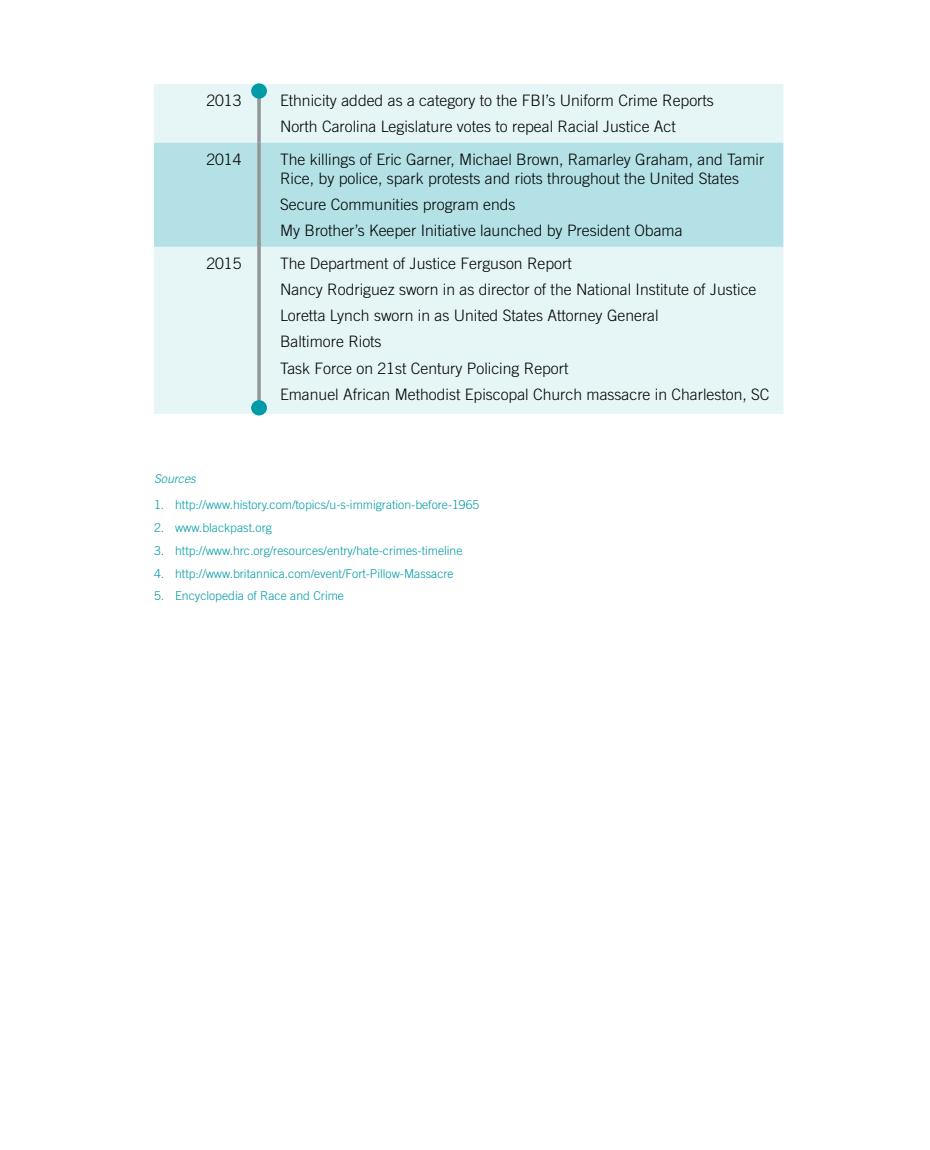
<style>
.page{position:relative;width:930px;height:1150px;background:#fff}
.page>*{position:absolute;margin:0;border:0;box-sizing:border-box;transform-origin:0 0}
.t1{font:300 15.75px/26.2px "Trade Gothic LT Std";color:#000}
.t2{font:300 12.25px "Trade Gothic LT Std";color:#009ba7}
.t3{font:italic 300 12.25px "Trade Gothic LT Std";color:#009ba7}
</style>
<div class="page">
<div style="left:154px;top:84px;width:629px;height:330px;background:#e6f5f6"></div>
<div style="left:154px;top:143px;width:629px;height:104px;background:#b3e1e5"></div>
<svg style="left:257px;top:99px;width:4px;height:44px"></svg>
<svg style="left:257px;top:143px;width:4px;height:104px"></svg>
<svg style="left:257px;top:247px;width:4px;height:153px"></svg>
<div style="left:251px;top:83px;width:16px;height:16px;background:#009ba7;border-radius:50%"></div>
<div style="left:251px;top:400px;width:16px;height:15px;background:#009ba7;border-radius:50%"></div>
<p class="t1" style="left:206px;top:87px;width:37px">2013</p>
<p class="t1" style="left:280px;top:87px;width:435px">Ethnicity added as a category to the FBI’s Uniform Crime Reports<br>North Carolina Legislature votes to repeal Racial Justice Act</p>
<p class="t1" style="left:206px;top:146px;width:37px">2014</p>
<p class="t1" style="left:280px;top:149px;width:485px;line-height:19.2px">The killings of Eric Garner, Michael Brown, Ramarley Graham, and Tamir<br>Rice, by police, spark protests and riots throughout the United States</p>
<p class="t1" style="left:280px;top:191px;width:404px">Secure Communities program ends<br>My Brother’s Keeper Initiative launched by President Obama</p>
<p class="t1" style="left:206px;top:250px;width:37px">2015</p>
<p class="t1" style="left:280px;top:250px;width:491px">The Department of Justice Ferguson Report<br>Nancy Rodriguez sworn in as director of the National Institute of Justice Loretta Lynch sworn in as United States Attorney General<br>Baltimore Riots<br>Task Force on 21st Century Policing Report<br>Emanuel African Methodist Episcopal Church massacre in Charleston, SC</p>
<p class="t3" style="left:154px;top:471px;width:43px">Sources</p>
<p class="t2" style="left:154px;top:498px;width:327px">1. http://www.history.com/topics/u-s-immigration-before-1965</p>
<p class="t2" style="left:154px;top:520px;width:119px">2. www.blackpast.org</p>
<p class="t2" style="left:154px;top:543px;width:310px">3. http://www.hrc.org/resources/entry/hate-crimes-timeline</p>
<p class="t2" style="left:154px;top:566px;width:301px">4. http://www.britannica.com/event/Fort-Pillow-Massacre</p>
<p class="t2" style="left:154px;top:589px;width:191px">5. Encyclopedia of Race and Crime</p>
</div>
